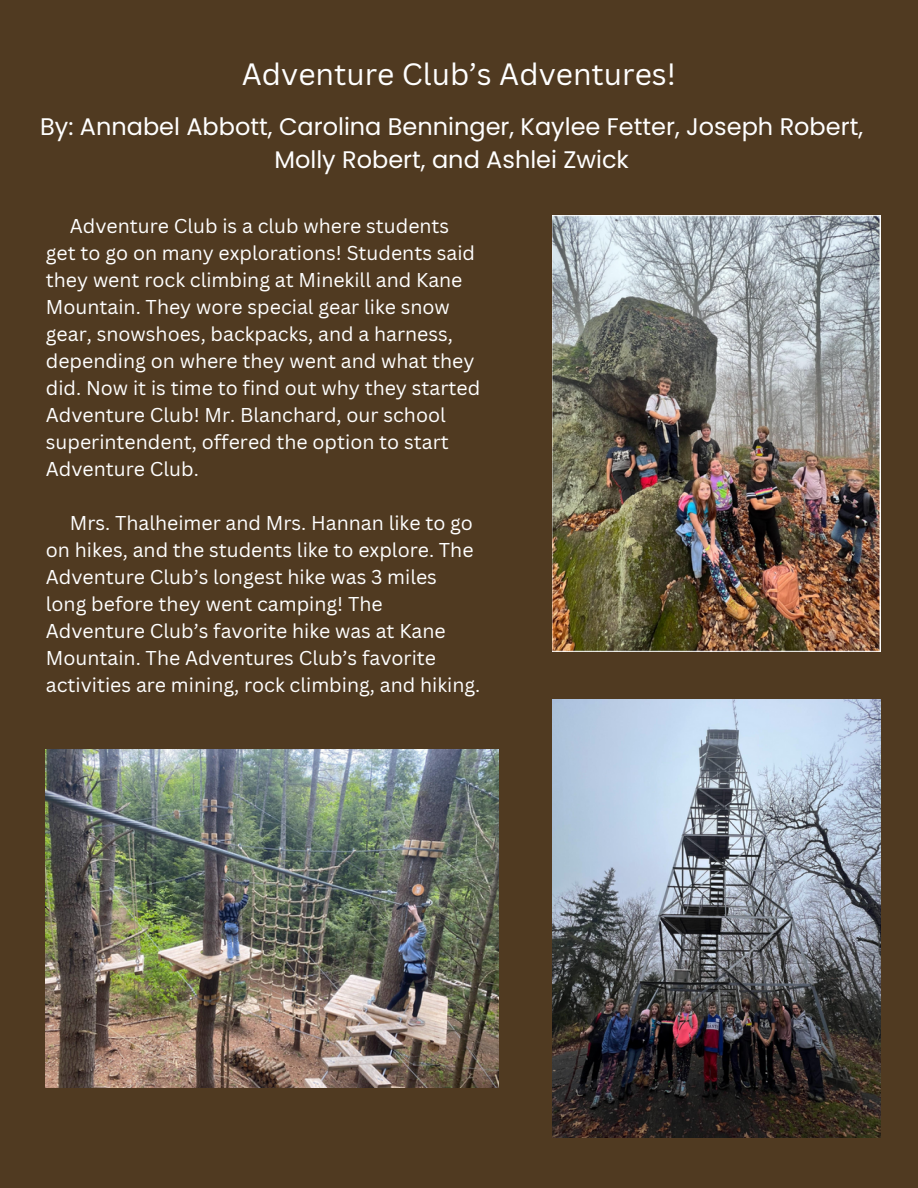
<style>
.page{position:relative;width:918px;height:1188px;background:#503a21}
.page>*{position:absolute;margin:0;border:0;box-sizing:border-box;transform-origin:0 0}
.t1{font:30px "Canva Sans";color:#fff}
.t2{font:24px/32.7px "Poppins";color:#fff;text-align:center}
.t3{font:19.5px/27px "Canva Sans";color:#fff}
</style>
<div class="page">
<img style="left:553px;top:215px;width:327px;height:437px">
<img style="left:553px;top:700px;width:327px;height:438px">
<img style="left:46px;top:749px;width:452px;height:339px">
<p class="t1" style="left:242px;top:53px;width:436px">Adventure Club’s Adventures!</p>
<p class="t2" style="left:40px;top:110px;width:824px">By: Annabel Abbott, Carolina Benninger, Kaylee Fetter, Joseph Robert,<br>Molly Robert, and Ashlei Zwick</p>
<p class="t3" style="left:46px;top:212px;width:436px;text-indent:24px">Adventure Club is a club where students get to go on many explorations! Students said they went rock climbing at Minekill and Kane Mountain. They wore special gear like snow gear, snowshoes, backpacks, and a harness, depending on where they went and what they did. Now it is time to find out why they started Adventure Club! Mr. Blanchard, our school superintendent, offered the option to start Adventure Club.</p>
<p class="t3" style="left:46px;top:509px;width:436px;text-indent:24px">Mrs. Thalheimer and Mrs. Hannan like to go on hikes, and the students like to explore. The Adventure Club’s longest hike was 3 miles long before they went camping! The Adventure Club’s favorite hike was at Kane Mountain. The Adventures Club’s favorite activities are mining, rock climbing, and hiking.</p>
</div>
